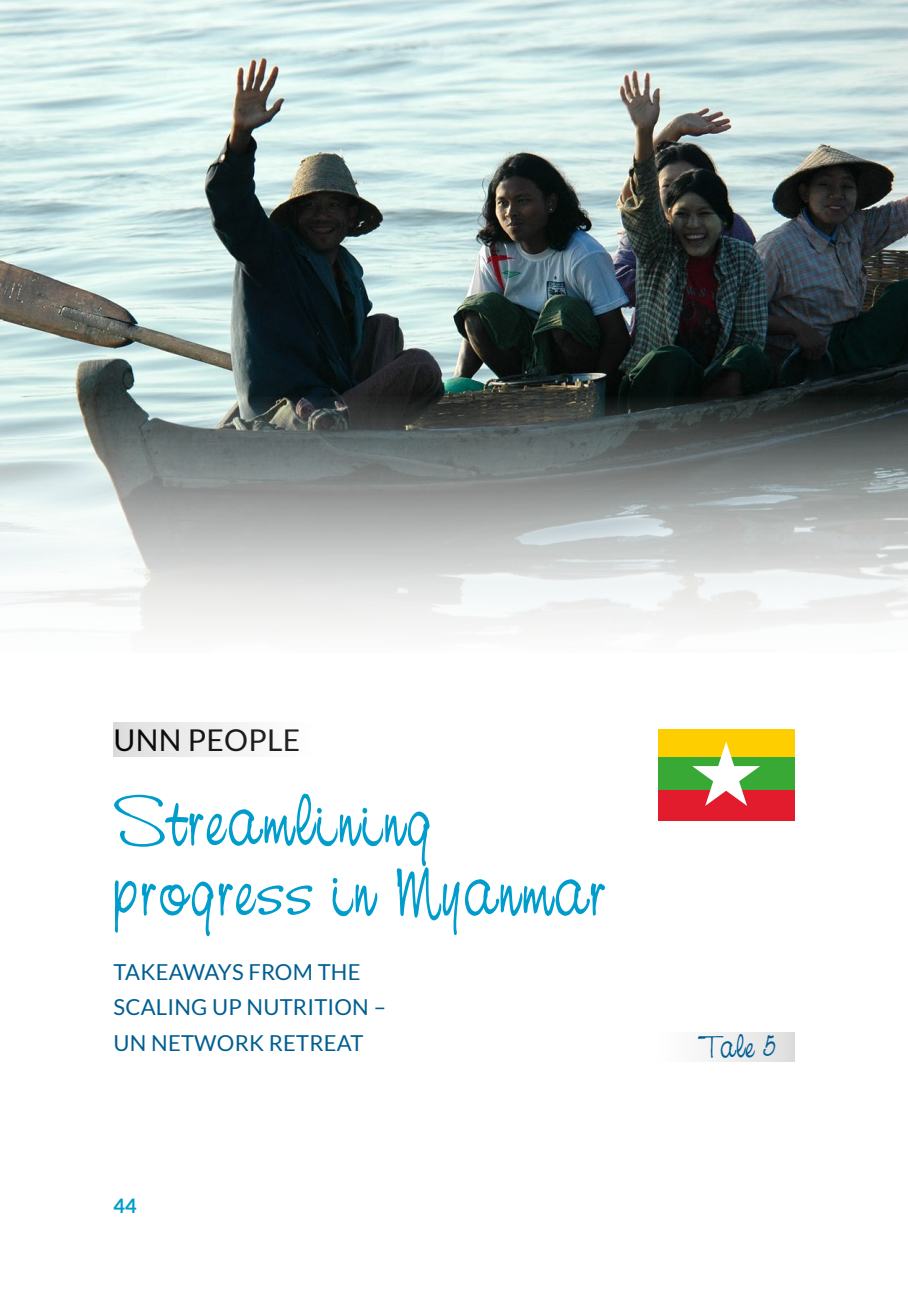
<style>
.page{position:relative;width:908px;height:1304px;background:#fff}
.page>*{position:absolute;margin:0;border:0;box-sizing:border-box;transform-origin:0 0}
.t1{font:70px/70px "Nevison Cas D";letter-spacing:.05em;color:#009dcc}
.t2{font:32px "Nevison Cas D";color:#005e92}
.t3{font:30px "Lato";letter-spacing:.01em;color:#000}
.t4{font:22px/35.6px "Lato";letter-spacing:.01em;color:#005e92}
.t5{font:700 20px "Lato";color:#009dcc}
</style>
<div class="page">
<img style="left:0;top:0;width:907px;height:396px">
<svg style="left:0;top:396px;width:907px;height:234px"></svg>
<div style="left:657px;top:729px;width:137px;height:45px;background:#fece00"></div>
<div style="left:657px;top:774px;width:137px;height:47px;background:#e21c2d"></div>
<div style="left:657px;top:758px;width:137px;height:32px;background:#39a936"></div>
<svg style="left:692px;top:741px;width:67px;height:65px"></svg>
<div style="left:657px;top:1033px;width:137px;height:28px;background:linear-gradient(to right,#fff,#dfdfdf)"></div>
<div style="left:113px;top:723px;width:199px;height:34px;background:linear-gradient(to right,#dedede,#fff)"></div>
<h3 class="t3" style="left:113px;top:724px;width:188px">UNN PEOPLE</h3>
<h1 class="t1" style="left:113px;top:787px;width:492px">Streamlining progress in Myanmar</h1>
<p class="t4" style="left:113px;top:954px;width:274px">TAKEAWAYS FROM THE<br>SCALING UP NUTRITION –<br>UN NETWORK RETREAT</p>
<p class="t5" style="left:113px;top:1194px;width:25px">44</p>
<h2 class="t2" style="left:699px;top:1027px;width:78px">Tale 5</h2>
</div>
